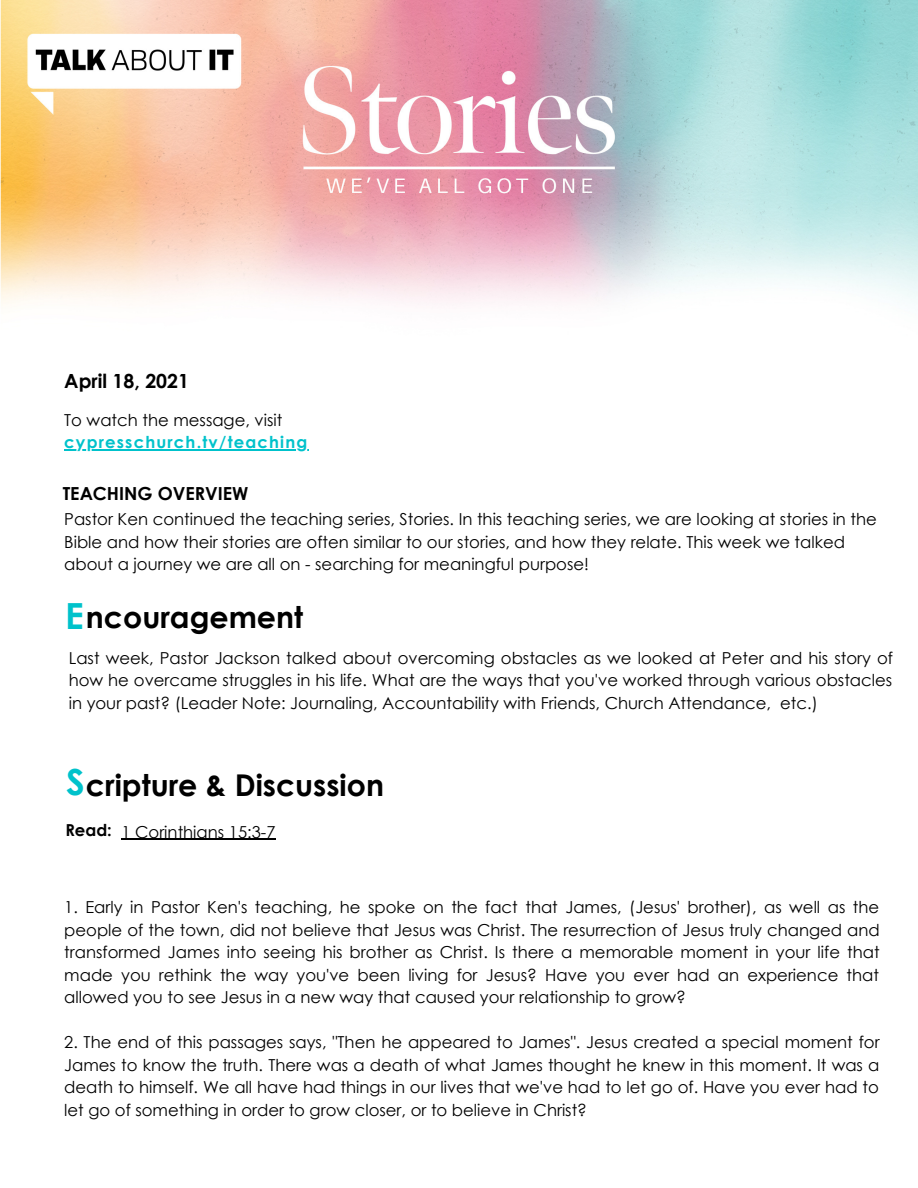
<style>
.page{position:relative;width:918px;height:1188px;background:#fff}
.page>*{position:absolute;margin:0;border:0;box-sizing:border-box;transform-origin:0 0}
.t1{font:700 36px "Century Gothic";color:#00c2cb}
.t2{font:700 30px "Century Gothic";color:#000}
.t3{font:700 19.5px "Century Gothic";color:#000}
.t4{font:700 18px "Century Gothic";color:#000}
.t5{font:16.5px/22.5px "Century Gothic";color:#000;text-align:justify}
.t6{font:700 16.5px "Century Gothic";letter-spacing:.07em;color:#00c2cb}
.t7{font:700 16.5px "Century Gothic";color:#000}
</style>
<div class="page">
<img style="left:0;top:0;width:918px;height:839px">
<hr style="left:64px;top:449px;width:244px;height:1px;background:#00c2cb">
<hr style="left:121px;top:839px;width:155px;height:1px;background:#000">
<p class="t3" style="left:64px;top:369px;width:126px">April 18, 2021</p>
<p class="t5" style="left:64px;top:408px;width:220px">To watch the message, visit</p>
<p class="t6" style="left:64px;top:432px;width:245px">cypresschurch.tv/teaching</p>
<p class="t4" style="left:63px;top:482px;width:187px">TEACHING OVERVIEW</p>
<p class="t5" style="left:64px;top:507px;width:814px;text-align:left">Pastor Ken continued the teaching series, Stories. In this teaching series, we are looking at stories in the<br>Bible and how their stories are often similar to our stories, and how they relate. This week we talked about a journey we are all on - searching for meaningful purpose!</p>
<p class="t1" style="left:65px;top:592px;width:20px">E</p>
<p class="t2" style="left:86px;top:598px;width:219px">ncouragement</p>
<p class="t5" style="left:69px;top:646px;width:826px">Last week, Pastor Jackson talked about overcoming obstacles as we looked at Peter and his story of how he overcame struggles in his life. What are the ways that you've worked through various obstacles in your past? (Leader Note: Journaling, Accountability with Friends, Church Attendance, etc.)</p>
<p class="t1" style="left:66px;top:759px;width:20px">S</p>
<p class="t2" style="left:86px;top:766px;width:300px">cripture &amp; Discussion</p>
<p class="t7" style="left:65px;top:820px;width:48px">Read:</p>
<p class="t5" style="left:121px;top:820px;width:156px">1 Corinthians 15:3-7</p>
<p class="t5" style="left:64px;top:896px;width:817px">1. Early in Pastor Ken's teaching, he spoke on the fact that James, (Jesus' brother), as well as the people of the town, did not believe that Jesus was Christ. The resurrection of Jesus truly changed and transformed James into seeing his brother as Christ. Is there a memorable moment in your life that made you rethink the way you've been living for Jesus? Have you ever had an experience that allowed you to see Jesus in a new way that caused your relationship to grow?</p>
<p class="t5" style="left:64px;top:1031px;width:817px">2. The end of this passages says, "Then he appeared to James". Jesus created a special moment for James to know the truth. There was a death of what James thought he knew in this moment. It was a death to himself. We all have had things in our lives that we've had to let go of. Have you ever had to let go of something in order to grow closer, or to believe in Christ?</p>
</div>
